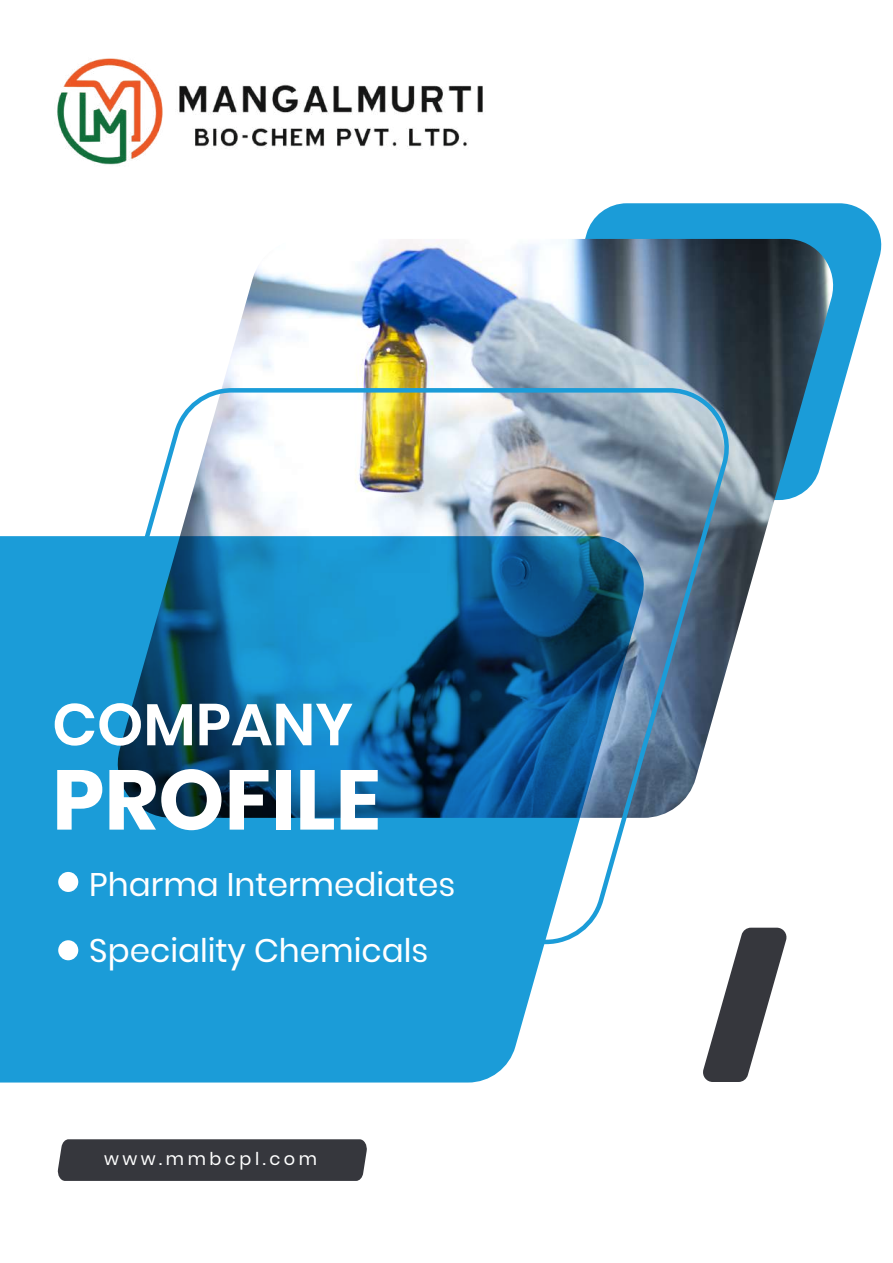
<style>
.page{position:relative;width:893px;height:1263px;background:#fff}
.page>*{position:absolute;margin:0;border:0;box-sizing:border-box;transform-origin:0 0}
.t1{font:700 84.3px "Poppins";color:#fff}
.t2{font:600 58.8px "Poppins";color:#fff}
.t3{font:32.55px/66.8px "Poppins";color:#fff}
.t4{font:17.7px "Poppins";letter-spacing:.2em;color:#fff}
</style>
<div class="page">
<svg style="left:585px;top:203px;width:297px;height:194px;fill:#1b9cd8"></svg>
<img style="left:222px;top:239px;width:618px;height:400px">
<div style="left:0;top:536px;width:544px;height:546px;background:#1b9cd8"></div>
<svg style="left:703px;top:928px;width:83px;height:154px"></svg>
<img style="left:43px;top:386px;width:692px;height:560px">
<div style="left:57px;top:1139px;width:310px;height:42px;background:#36373d"></div>
<img style="left:57px;top:58px;width:426px;height:108px">
<div style="left:58px;top:872px;width:20px;height:20px;background:#fff;border-radius:50%"></div>
<div style="left:58px;top:940px;width:20px;height:20px;background:#fff;border-radius:50%"></div>
<h2 class="t2" style="left:52px;top:691px;width:302px">COMPANY</h2>
<h1 class="t1" style="left:52px;top:751px;width:330px">PROFILE</h1>
<p class="t3" style="left:89px;top:851px;width:368px">Pharma Intermediates<br>Speciality Chemicals</p>
<p class="t4" style="left:104px;top:1149px;width:215px">www.mmbcpl.com</p>
</div>
